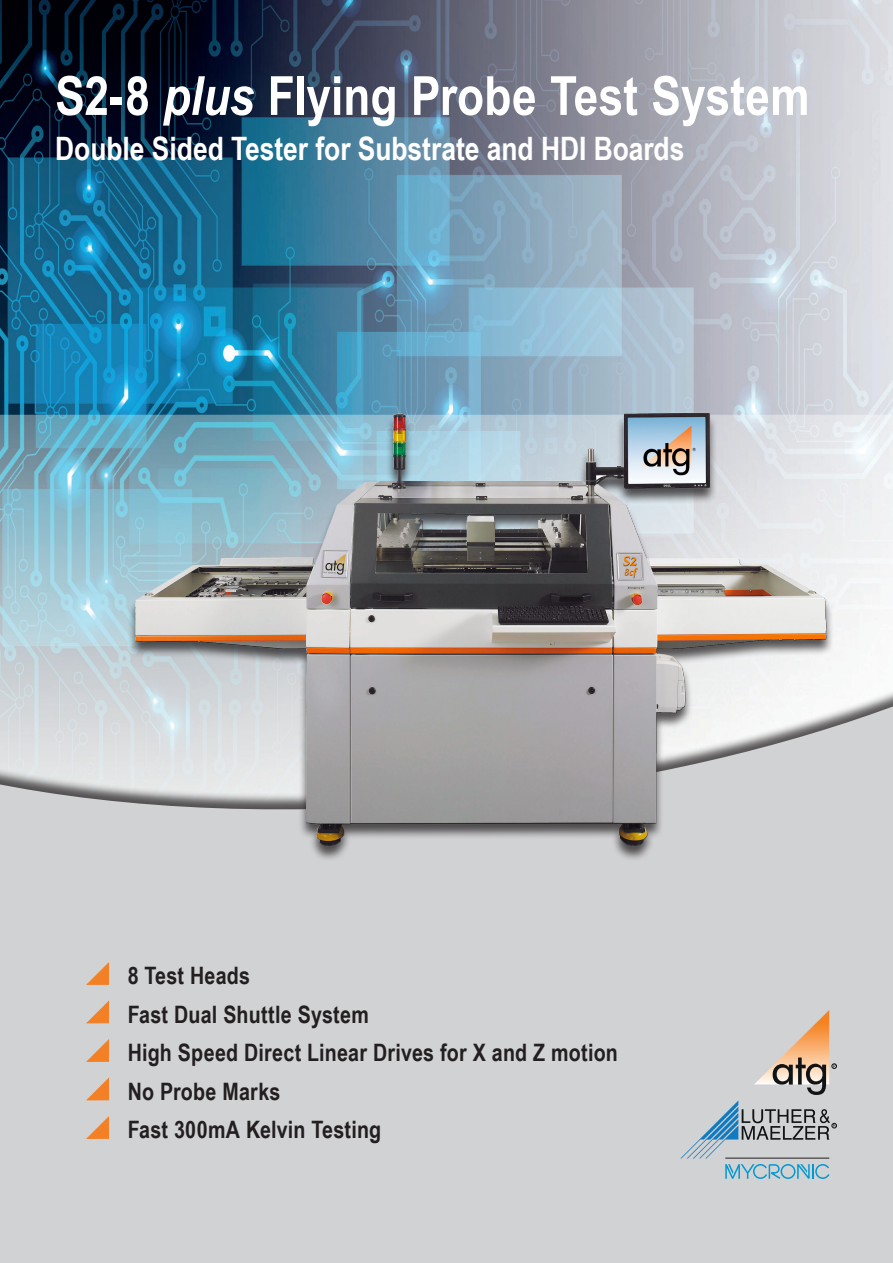
<style>
.page{position:relative;width:893px;height:1263px;background:#fff}
.page>*{position:absolute;margin:0;border:0;box-sizing:border-box;transform-origin:0 0}
._01A_Front_Headline{font:700 54px "Arial Narrow";color:#fff}
._01B_Front_Subheadli{font:700 32.25px "Arial Narrow";color:#fff}
._01C_Front_Headline{font:700 24px "Arial Narrow";letter-spacing:.01em;color:#231f20}
.s1{font-style:italic}
</style>
<div class="page">
<img style="left:0;top:0;width:893px;height:686px">
<div style="left:0;top:702px;width:893px;height:561px;background:#d1d2d4"></div>
<svg style="left:87px;top:963px;width:22px;height:21px"></svg>
<svg style="left:87px;top:1001px;width:22px;height:22px"></svg>
<svg style="left:87px;top:1040px;width:22px;height:21px"></svg>
<svg style="left:87px;top:1078px;width:22px;height:22px"></svg>
<svg style="left:87px;top:1117px;width:22px;height:21px"></svg>
<img style="left:122px;top:400px;width:714px;height:463px">
<svg style="left:680px;top:1010px;width:157px;height:148px;background:#c2c1c0"></svg>
<hr style="left:725px;top:1158px;width:104px;height:1px;background:#231f20">
<svg style="left:725px;top:1164px;width:104px;height:15px;background:#90bfd2"></svg>
<p class="_01A_Front_Headline" style="left:55px;top:55px;width:756px">S2-8 <span class="s1">plus</span> Flying Probe Test System</p>
<p class="_01B_Front_Subheadli" style="left:55px;top:124px;width:631px">Double Sided Tester for Substrate and HDI Boards</p>
<p class="_01C_Front_Headline" style="left:128px;top:958px;width:124px">8 Test Heads</p>
<p class="_01C_Front_Headline" style="left:128px;top:996px;width:243px">Fast Dual Shuttle System</p>
<p class="_01C_Front_Headline" style="left:128px;top:1035px;width:492px">High Speed Direct Linear Drives for X and Z motion</p>
<p class="_01C_Front_Headline" style="left:128px;top:1073px;width:154px">No Probe Marks</p>
<p class="_01C_Front_Headline" style="left:128px;top:1112px;width:255px">Fast 300mA Kelvin Testing</p>
</div>
